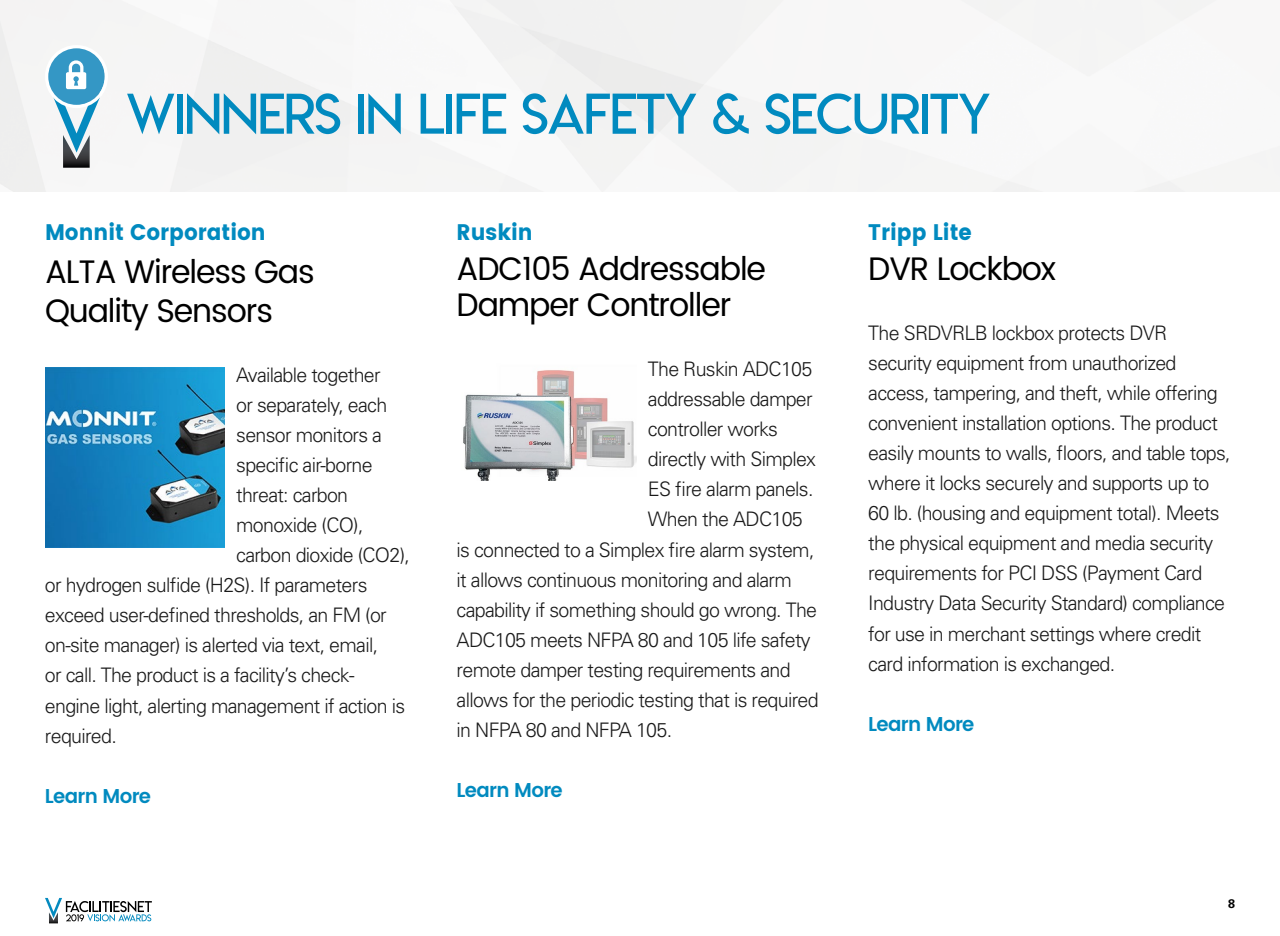
<style>
.page{position:relative;width:1280px;height:936px;background:#fff}
.page>*{position:absolute;margin:0;border:0;box-sizing:border-box;transform-origin:0 0}
.t1{font:55px "Lemon Milklight";letter-spacing:-.02em;color:#018abf}
.t2{font:32.5px/39px "Poppins";letter-spacing:-.035em;color:#000}
.t3{font:22.5px "Poppins";color:#018abf;scale:.94 1}
.t4{font:300 20px/30px "Univers";letter-spacing:-.035em;color:#1a1a1a}
.t5{font:600 20px "Poppins";letter-spacing:-.035em;color:#018abf}
.t6{font:700 12.5px "Univers";color:#000}
</style>
<div class="page">
<svg style="left:45px;top:897px;width:107px;height:26px"></svg>
<svg style="left:47px;top:47px;width:58px;height:121px"></svg>
<div style="left:45px;top:45px;width:63px;height:63px;border:3px solid #fff;border-radius:50%"></div>
<img style="left:45px;top:367px;width:180px;height:180px">
<img style="left:463px;top:370px;width:174px;height:110px">
<h1 class="t1" style="left:126px;top:80px;width:866px">WINNERS IN LIFE SAFETY &amp; SECURITY</h1>
<p class="t3" style="left:45px;top:219px;width:236px">Monnit Corporation</p>
<h2 class="t2" style="left:45px;top:253px;width:271px">ALTA Wireless Gas<br>Quality Sensors</h2>
<p class="t4" style="left:236px;top:359px;width:146px">Available together</p>
<p class="t4" style="left:236px;top:389px;width:153px">or separately, each</p>
<p class="t4" style="left:236px;top:419px;width:147px">sensor monitors a</p>
<p class="t4" style="left:236px;top:449px;width:138px">specific air-borne</p>
<p class="t4" style="left:236px;top:479px;width:113px">threat: carbon</p>
<p class="t4" style="left:236px;top:509px;width:129px">monoxide (CO),</p>
<p class="t4" style="left:236px;top:539px;width:175px">carbon dioxide (CO2),</p>
<p class="t4" style="left:45px;top:569px;width:324px">or hydrogen sulfide (H2S). If parameters</p>
<p class="t4" style="left:45px;top:599px;width:343px">exceed user-defined thresholds, an FM (or</p>
<p class="t4" style="left:45px;top:629px;width:335px">on-site manager) is alerted via text, email,</p>
<p class="t4" style="left:45px;top:659px;width:311px">or call. The product is a facility’s check-</p>
<p class="t4" style="left:45px;top:689px;width:362px">engine light, alerting management if action is</p>
<p class="t4" style="left:45px;top:719px;width:73px">required.</p>
<p class="t5" style="left:45px;top:780px;width:108px">Learn More</p>
<p class="t3" style="left:457px;top:219px;width:82px">Ruskin</p>
<h2 class="t2" style="left:457px;top:251px;width:311px;line-height:36.1px">ADC105 Addressable<br>Damper Controller</h2>
<p class="t4" style="left:648px;top:353px;width:166px">The Ruskin ADC105</p>
<p class="t4" style="left:648px;top:383px;width:166px">addressable damper</p>
<p class="t4" style="left:648px;top:413px;width:132px">controller works</p>
<p class="t4" style="left:648px;top:443px;width:170px">directly with Simplex</p>
<p class="t4" style="left:648px;top:473px;width:167px">ES fire alarm panels.</p>
<p class="t4" style="left:648px;top:503px;width:156px">When the ADC105</p>
<p class="t4" style="left:457px;top:533px;width:359px">is connected to a Simplex fire alarm system,</p>
<p class="t4" style="left:457px;top:563px;width:337px">it allows continuous monitoring and alarm</p>
<p class="t4" style="left:457px;top:593px;width:362px">capability if something should go wrong. The</p>
<p class="t4" style="left:457px;top:623px;width:356px">ADC105 meets NFPA 80 and 105 life safety</p>
<p class="t4" style="left:457px;top:653px;width:336px">remote damper testing requirements and</p>
<p class="t4" style="left:457px;top:683px;width:364px">allows for the periodic testing that is required</p>
<p class="t4" style="left:457px;top:713px;width:217px">in NFPA 80 and NFPA 105.</p>
<p class="t5" style="left:457px;top:774px;width:108px">Learn More</p>
<p class="t3" style="left:868px;top:219px;width:112px">Tripp Lite</p>
<h2 class="t2" style="left:868px;top:250px;width:189px">DVR Lockbox</h2>
<p class="t4" style="left:868px;top:317px;width:364px">The SRDVRLB lockbox protects DVR security equipment from unauthorized access, tampering, and theft, while offering convenient installation options. The product easily mounts to walls, floors, and table tops, where it locks securely and supports up to 60 lb. (housing and equipment total). Meets the physical equipment and media security requirements for PCI DSS (Payment Card Industry Data Security Standard) compliance for use in merchant settings where credit card information is exchanged.</p>
<p class="t5" style="left:868px;top:708px;width:108px">Learn More</p>
<p class="t6" style="left:1228px;top:895px;width:8px">8</p>
</div>
